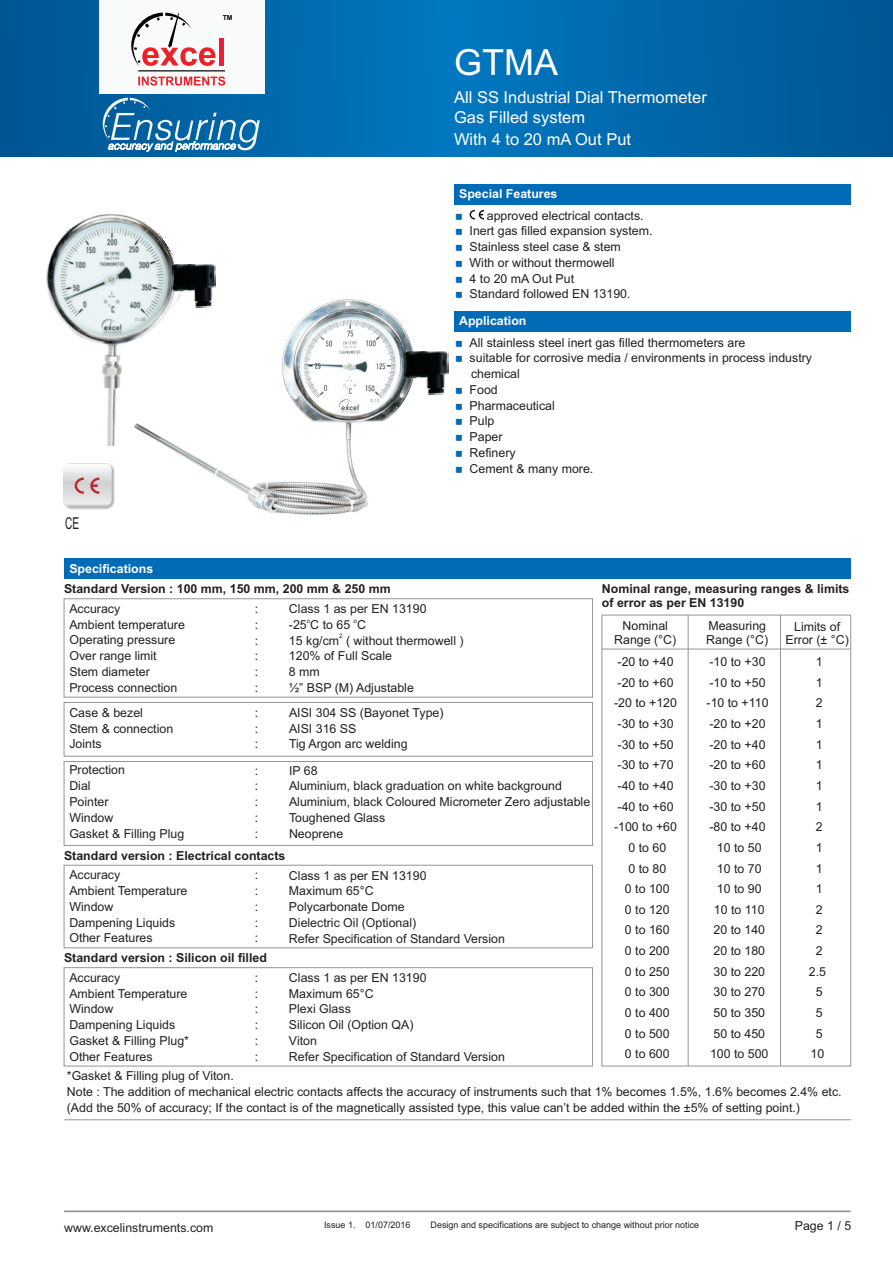
<style>
.page{position:relative;width:893px;height:1263px;background:#fff}
.page>*{position:absolute;margin:0;border:0;box-sizing:border-box;transform-origin:0 0}
.t1{font:36px "Arial";color:#fff}
.t2{font:16.5px/20.5px "Arial";color:#fff}
.t3{font:16.35px "Arial";color:#231f20;scale:.62 1}
.t4{font:12.3px/15.8px "Arial";color:#231f20}
.t5{font:700 12.3px/13.8px "Arial";color:#231f20}
.t6{font:700 12.3px "Arial";color:#fff}
.t7{font:9px "Arial";color:#231f20}
.t8{font:700 6.9px "Arial";color:#010303}
.t9{font:6.15px "Arial";color:#231f20}
</style>
<div class="page">
<svg style="left:470px;top:210px;width:14px;height:9px"></svg>
<hr style="left:64px;top:1210px;width:787px;height:2px;background:#939598">
<div style="left:454px;top:184px;width:397px;height:21px;background:#006bb6"></div>
<div style="left:454px;top:311px;width:397px;height:20px;background:#006bb6"></div>
<div style="left:64px;top:559px;width:787px;height:20px;background:#006bb6"></div>
<div style="left:64px;top:598px;width:529px;height:99px;border:1px solid #939598"></div>
<div style="left:64px;top:702px;width:529px;height:54px;border:1px solid #939598"></div>
<hr style="left:64px;top:1119px;width:787px;height:1px;background:#939598">
<div style="left:64px;top:761px;width:529px;height:85px;border:1px solid #939598"></div>
<div style="left:64px;top:865px;width:529px;height:83px;border:1px solid #939598"></div>
<div style="left:64px;top:967px;width:529px;height:99px;border:1px solid #939598"></div>
<div style="left:602px;top:615px;width:249px;height:451px;border:1px solid #939598"></div>
<hr style="left:780px;top:615px;width:1px;height:451px;background:#939598">
<hr style="left:688px;top:615px;width:1px;height:451px;background:#939598">
<hr style="left:602px;top:649px;width:249px;height:1px;background:#939598">
<img style="left:46px;top:213px;width:129px;height:233px">
<img style="left:134px;top:299px;width:279px;height:215px">
<svg style="left:0;top:0;width:893px;height:156px;background:#0067a9"></svg>
<div style="left:99px;top:0;width:165px;height:93px;background:#f9fafa"></div>
<div style="left:219px;top:38px;width:5px;height:27px;background:#eb1f3a"></div>
<svg style="left:131px;top:13px;width:84px;height:53px"></svg>
<hr style="left:138px;top:70px;width:87px;height:1px;background:#040808">
<svg style="left:138px;top:76px;width:87px;height:10px"></svg>
<svg style="left:103px;top:98px;width:157px;height:57px;background:#3180b3"></svg>
<img style="left:64px;top:463px;width:51px;height:47px">
<svg style="left:75px;top:477px;width:9px;height:17px"></svg>
<svg style="left:90px;top:477px;width:9px;height:17px"></svg>
<img style="left:171px;top:264px;width:45px;height:44px">
<img style="left:404px;top:351px;width:45px;height:43px">
<p class="t8" style="left:223px;top:15px;width:11px">TM</p>
<h3 class="t3" style="left:65px;top:517px;width:24px">CE</h3>
<h1 class="t1" style="left:454px;top:49px;width:106px">GTMA</h1>
<h2 class="t2" style="left:454px;top:88px;width:254px">All SS Industrial Dial Thermometer<br>Gas Filled system</h2>
<h2 class="t2" style="left:454px;top:130px;width:179px">With 4 to 20 mA Out Put</h2>
<p class="t6" style="left:459px;top:189px;width:100px">Special Features</p>
<p class="t4" style="left:470px;top:208px;width:184px;text-indent:17px">approved electrical contacts.<br>Inert gas filled expansion system.<br>Stainless steel case &amp; stem<br>With or without thermowell<br>4 to 20 mA Out Put<br>Standard followed EN 13190.</p>
<p class="t6" style="left:459px;top:316px;width:69px">Application</p>
<p class="t4" style="left:470px;top:335px;width:344px">All stainless steel inert gas filled thermometers are<br>suitable for corrosive media / environments in process industry chemical<br>Food<br>Pharmaceutical<br>Pulp<br>Paper<br>Refinery<br>Cement &amp; many more.</p>
<p class="t6" style="left:69px;top:564px;width:85px">Specifications</p>
<p class="t4" style="left:69px;top:602px;width:117px">Accuracy<br>Ambient temperature<br>Operating pressure<br>Over range limit<br>Stem diameter<br>Process connection</p>
<p class="t4" style="left:289px;top:602px;width:139px">Class 1 as per EN 13190</p>
<p class="t5" style="left:64px;top:583px;width:328px">Standard Version : 100 mm, 150 mm, 200 mm &amp; 250 mm</p>
<p class="t4" style="left:255px;top:602px;width:5px;text-align:justify">: : : : : :</p>
<p class="t5" style="left:602px;top:583px;width:249px">Nominal range, measuring ranges &amp; limits of error as per EN 13190</p>
<p class="t9" style="left:307px;top:618px;width:5px">o</p>
<p class="t9" style="left:354px;top:618px;width:5px">o</p>
<p class="t4" style="left:289px;top:618px;width:79px">-25 C to 65 C</p>
<p class="t9" style="left:339px;top:634px;width:5px">2</p>
<p class="t4" style="left:289px;top:633px;width:176px">15 kg/cm ( without thermowell )<br>120% of Full Scale<br>8 mm<br>½” BSP (M) Adjustable</p>
<p class="t4" style="left:614px;top:620px;width:64px;line-height:13.8px;text-align:center">Nominal<br>Range (°C)</p>
<p class="t4" style="left:706px;top:620px;width:64px;line-height:13.8px">Measuring<br>Range (°C)</p>
<p class="t4" style="left:785px;top:620px;width:65px;line-height:13.8px;text-align:center">Limits of<br>Error (± °C)</p>
<p class="t4" style="left:614px;top:653px;width:64px;line-height:20.5px;text-align:center">-20 to +40 -20 to +60 -20 to +120 -30 to +30 -30 to +50 -30 to +70 -40 to +40 -40 to +60 -100 to +60<br>0 to 60<br>0 to 80<br>0 to 100<br>0 to 120<br>0 to 160<br>0 to 200<br>0 to 250<br>0 to 300<br>0 to 400<br>0 to 500<br>0 to 600</p>
<p class="t4" style="left:706px;top:653px;width:64px;line-height:20.5px;text-align:center">-10 to +30 -10 to +50 -10 to +110 -20 to +20 -20 to +40 -20 to +60 -30 to +30 -30 to +50 -80 to +40<br>10 to 50<br>10 to 70<br>10 to 90<br>10 to 110<br>20 to 140<br>20 to 180<br>30 to 220<br>30 to 270<br>50 to 350<br>50 to 450<br>100 to 500</p>
<p class="t4" style="left:809px;top:653px;width:19px;line-height:20.5px;text-align:center">1<br>1<br>2<br>1<br>1<br>1<br>1<br>1<br>2<br>1<br>1<br>1<br>2<br>2<br>2<br>2.5<br>5<br>5<br>5<br>10</p>
<p class="t4" style="left:69px;top:706px;width:105px">Case &amp; bezel<br>Stem &amp; connection<br>Joints</p>
<p class="t4" style="left:289px;top:706px;width:156px">AISI 304 SS (Bayonet Type)<br>AISI 316 SS<br>Tig Argon arc welding</p>
<p class="t4" style="left:69px;top:763px;width:116px">Protection<br>Dial<br>Pointer<br>Window<br>Gasket &amp; Filling Plug</p>
<p class="t4" style="left:289px;top:763px;width:303px">IP 68<br>Aluminium, black graduation on white background<br>Aluminium, black Coloured Micrometer Zero adjustable<br>Toughened Glass<br>Neoprene</p>
<p class="t4" style="left:255px;top:706px;width:5px;text-align:justify">: : :</p>
<p class="t4" style="left:255px;top:763px;width:5px;text-align:justify">: : : : :</p>
<p class="t5" style="left:64px;top:850px;width:223px">Standard version : Electrical contacts</p>
<p class="t4" style="left:69px;top:868px;width:120px">Accuracy<br>Ambient Temperature<br>Window<br>Dampening Liquids<br>Other Features</p>
<p class="t4" style="left:289px;top:868px;width:139px">Class 1 as per EN 13190<br>Maximum 65°C</p>
<p class="t4" style="left:255px;top:868px;width:5px;text-align:justify">: : : : :</p>
<p class="t4" style="left:255px;top:971px;width:5px;text-align:justify">: : : : : :</p>
<p class="t4" style="left:67px;top:1069px;width:776px">*Gasket &amp; Filling plug of Viton.<br>Note : The addition of mechanical electric contacts affects the accuracy of instruments such that 1% becomes 1.5%, 1.6% becomes 2.4% etc. (Add the 50% of accuracy; If the contact is of the magnetically assisted type, this value can’t be added within the ±5% of setting point.)</p>
<p class="t4" style="left:289px;top:900px;width:117px">Polycarbonate Dome</p>
<p class="t4" style="left:289px;top:916px;width:217px">Dielectric Oil (Optional)<br>Refer Specification of Standard Version</p>
<p class="t5" style="left:64px;top:952px;width:204px">Standard version : Silicon oil filled</p>
<p class="t4" style="left:69px;top:971px;width:121px">Accuracy<br>Ambient Temperature<br>Window<br>Dampening Liquids<br>Gasket &amp; Filling Plug*<br>Other Features</p>
<p class="t4" style="left:289px;top:971px;width:217px">Class 1 as per EN 13190<br>Maximum 65°C<br>Plexi Glass<br>Silicon Oil (Option QA)<br>Viton<br>Refer Specification of Standard Version</p>
<p class="t4" style="left:64px;top:1221px;width:151px">www.excelinstruments.com</p>
<p class="t7" style="left:324px;top:1221px;width:88px">Issue 1. 01/07/2016</p>
<p class="t7" style="left:431px;top:1221px;width:270px">Design and specifications are subject to change without prior notice</p>
<p class="t4" style="left:795px;top:1219px;width:58px">Page 1 / 5</p>
</div>
